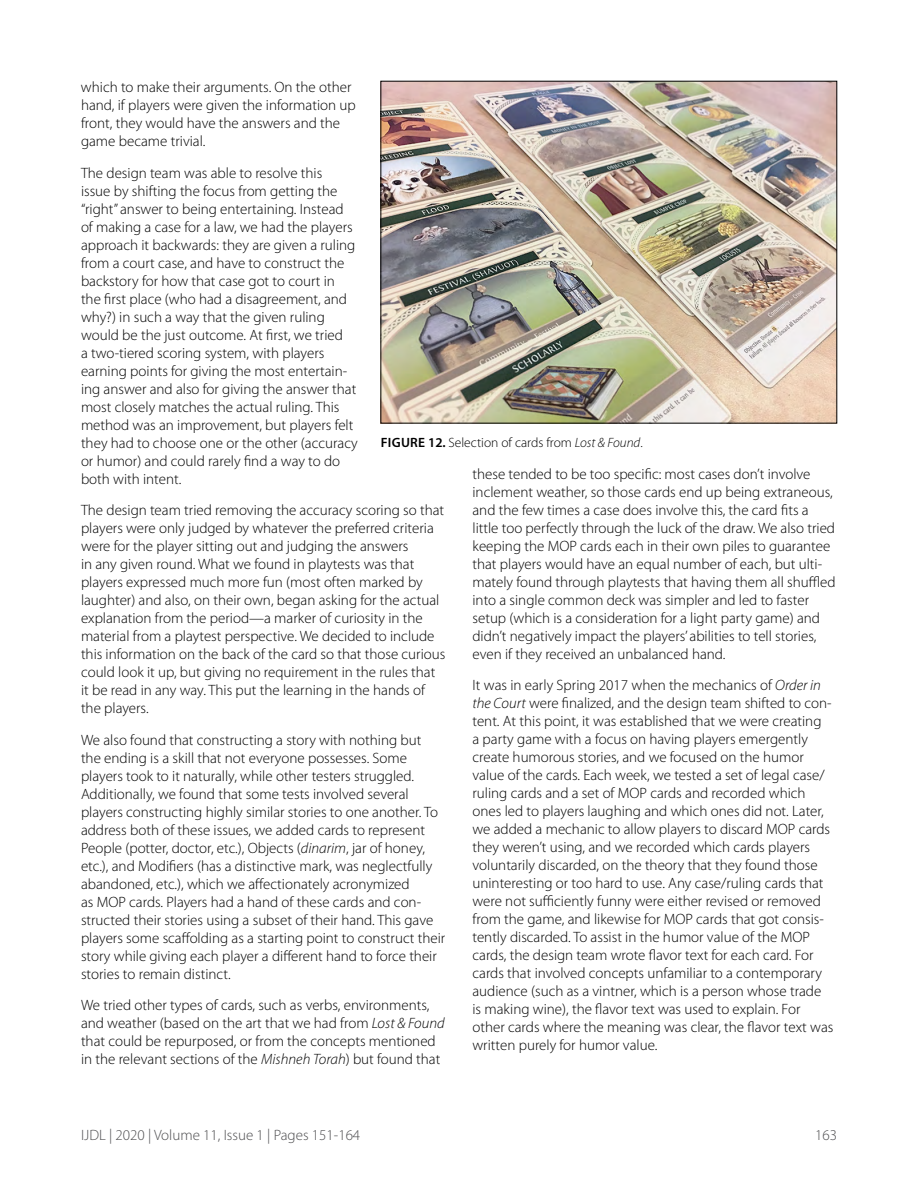
<style>
.page{position:relative;width:918px;height:1188px;background:#fff}
.page>*{position:absolute;margin:0;border:0;box-sizing:border-box;transform-origin:0 0}
.t1{font:300 15px/18px "Myriad Pro";color:#000}
.t2{font:300 15px "Myriad Pro";color:#4d4d4f}
.t3{font:300 13.5px "Myriad Pro";color:#000}
.s1{font-style:italic}
.s2{font-weight:600}
</style>
<div class="page">
<img style="left:383px;top:83px;width:452px;height:338px">
<p class="t1" style="left:81px;top:79px;width:276px">which to make their arguments. On the other hand, if players were given the information up front, they would have the answers and the game became trivial.</p>
<p class="t1" style="left:81px;top:164px;width:278px">The design team was able to resolve this<br>issue by shifting the focus from getting the “right” answer to being entertaining. Instead of making a case for a law, we had the players approach it backwards: they are given a ruling from a court case, and have to construct the backstory for how that case got to court in the first place (who had a disagreement, and why?) in such a way that the given ruling would be the just outcome. At first, we tried<br>a two-tiered scoring system, with players earning points for giving the most entertain&shy;ing answer and also for giving the answer that most closely matches the actual ruling. This method was an improvement, but players felt they had to choose one or the other (accuracy or humor) and could rarely find a way to do both with intent.</p>
<p class="t1" style="left:81px;top:502px;width:366px">The design team tried removing the accuracy scoring so that players were only judged by whatever the preferred criteria were for the player sitting out and judging the answers<br>in any given round. What we found in playtests was that players expressed much more fun (most often marked by laughter) and also, on their own, began asking for the actual explanation from the period—a marker of curiosity in the material from a playtest perspective. We decided to include this information on the back of the card so that those curious could look it up, but giving no requirement in the rules that it be read in any way. This put the learning in the hands of the players.</p>
<p class="t1" style="left:81px;top:731px;width:366px">We also found that constructing a story with nothing but<br>the ending is a skill that not everyone possesses. Some players took to it naturally, while other testers struggled.<br>Additionally, we found that some tests involved several players constructing highly similar stories to one another. To address both of these issues, we added cards to represent People (potter, doctor, etc.), Objects (<span class="s1">dinarim</span>, jar of honey, etc.), and Modifiers (has a distinctive mark, was neglectfully abandoned, etc.), which we affectionately acronymized<br>as MOP cards. Players had a hand of these cards and con&shy;structed their stories using a subset of their hand. This gave players some scaffolding as a starting point to construct their story while giving each player a different hand to force their stories to remain distinct.</p>
<p class="t1" style="left:81px;top:997px;width:365px">We tried other types of cards, such as verbs, environments, and weather (based on the art that we had from <span class="s1">Lost &amp; Found </span>that could be repurposed, or from the concepts mentioned in the relevant sections of the <span class="s1">Mishneh Torah</span>) but found that</p>
<p class="t3" style="left:381px;top:435px;width:263px"><span class="s2">FIGURE 12.</span> Selection of cards from <span class="s1">Lost &amp; Found</span>.</p>
<p class="t1" style="left:472px;top:465px;width:365px">these tended to be too specific: most cases don’t involve inclement weather, so those cards end up being extraneous, and the few times a case does involve this, the card fits a little too perfectly through the luck of the draw. We also tried keeping the MOP cards each in their own piles to guarantee that players would have an equal number of each, but ulti&shy;mately found through playtests that having them all shuffled into a single common deck was simpler and led to faster setup (which is a consideration for a light party game) and didn’t negatively impact the players’ abilities to tell stories, even if they received an unbalanced hand.</p>
<p class="t1" style="left:472px;top:676px;width:362px">It was in early Spring 2017 when the mechanics of <span class="s1">Order in the Court</span> were finalized, and the design team shifted to con&shy;tent. At this point, it was established that we were creating<br>a party game with a focus on having players emergently create humorous stories, and we focused on the humor value of the cards. Each week, we tested a set of legal case/ ruling cards and a set of MOP cards and recorded which ones led to players laughing and which ones did not. Later, we added a mechanic to allow players to discard MOP cards they weren’t using, and we recorded which cards players voluntarily discarded, on the theory that they found those uninteresting or too hard to use. Any case/ruling cards that were not sufficiently funny were either revised or removed from the game, and likewise for MOP cards that got consis&shy;tently discarded. To assist in the humor value of the MOP cards, the design team wrote flavor text for each card. For cards that involved concepts unfamiliar to a contemporary audience (such as a vintner, which is a person whose trade is making wine), the flavor text was used to explain. For other cards where the meaning was clear, the flavor text was written purely for humor value.</p>
<p class="t2" style="left:81px;top:1126px;width:281px">IJDL | 2020 | Volume 11, Issue 1 | Pages 151-164</p>
<p class="t2" style="left:815px;top:1126px;width:23px">163</p>
</div>
